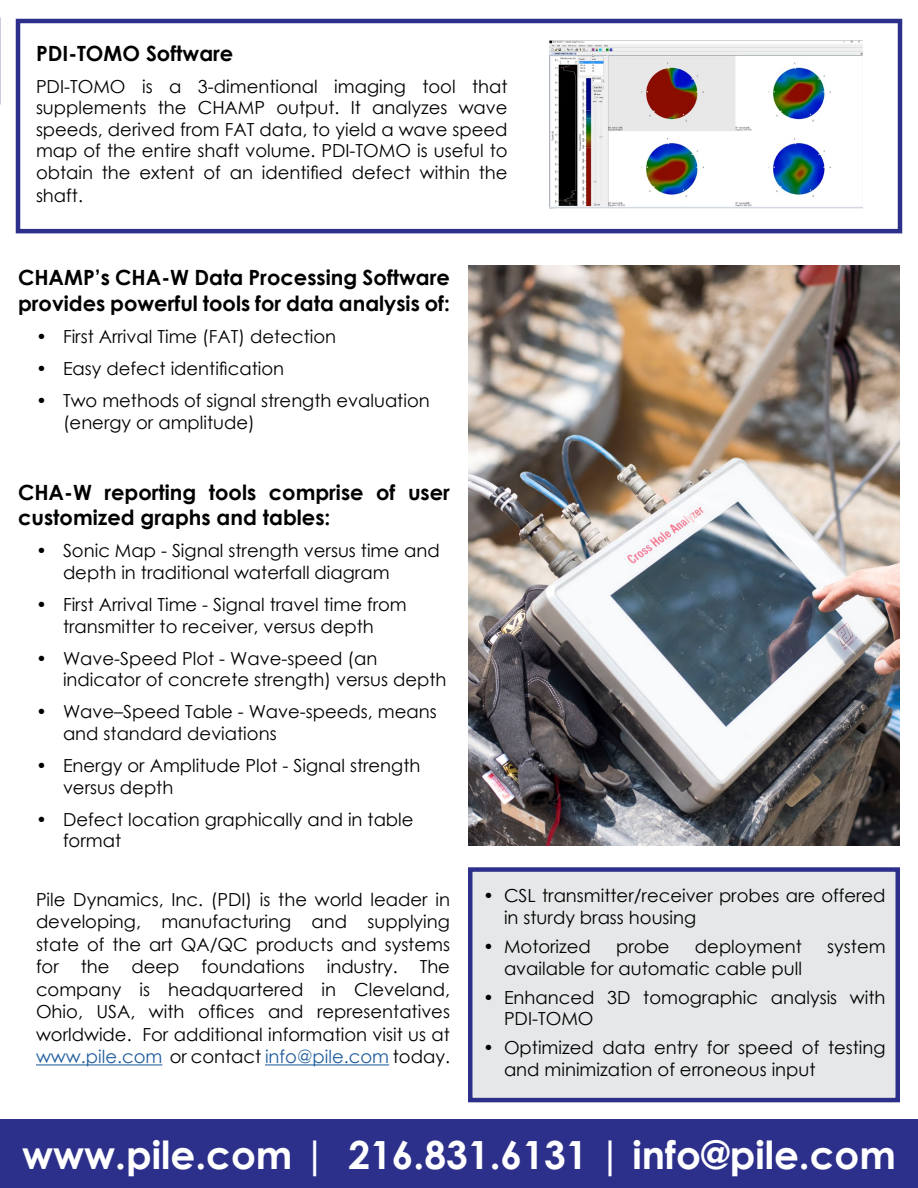
<style>
.page{position:relative;width:918px;height:1188px;background:#fff}
.page>*{position:absolute;margin:0;border:0;box-sizing:border-box;transform-origin:0 0}
.t1{font:700 38.85px "Century Gothic";color:#fff}
.t2{font:700 21px/25.2px "Century Gothic";color:#000}
.t3{font:18px/21.6px "Century Gothic";color:#000}
.s1{color:#215e9e}
</style>
<div class="page">
<img style="left:468px;top:265px;width:432px;height:581px">
<div style="left:0;top:1120px;width:918px;height:68px;background:#2d308b"></div>
<div style="left:16px;top:19px;width:886px;height:214px;border:4px solid #2d308b"></div>
<div style="left:468px;top:867px;width:432px;height:235px;background:#e6e7e8;border:4px solid #2d308b"></div>
<img style="left:549px;top:41px;width:313px;height:168px">
<hr style="left:36px;top:1064px;width:126px;height:1px;background:#215e9e">
<hr style="left:265px;top:1064px;width:124px;height:1px;background:#215e9e">
<p class="t2" style="left:36px;top:39px;width:199px">PDI-TOMO Software</p>
<p class="t3" style="left:36px;top:75px;width:473px;text-align:justify">PDI-TOMO is a 3-dimentional imaging tool that supplements the CHAMP output. It analyzes wave speeds, derived from FAT data, to yield a wave speed map of the entire shaft volume. PDI-TOMO is useful to obtain the extent of an identified defect within the</p>
<p class="t3" style="left:36px;top:185px;width:48px">shaft.</p>
<p class="t2" style="left:18px;top:264px;width:434px">CHAMP’s CHA-W Data Processing Software provides powerful tools for data analysis of:</p>
<p class="t3" style="left:36px;top:325px;width:302px">• First Arrival Time (FAT) detection</p>
<p class="t3" style="left:36px;top:357px;width:250px">• Easy defect identification</p>
<p class="t3" style="left:63px;top:389px;width:368px;text-indent:-27px">• Two methods of signal strength evaluation (energy or amplitude)</p>
<p class="t2" style="left:18px;top:479px;width:434px">CHA-W reporting tools comprise of user customized graphs and tables:</p>
<p class="t3" style="left:63px;top:540px;width:378px;text-indent:-27px">• Sonic Map - Signal strength versus time and depth in traditional waterfall diagram</p>
<p class="t3" style="left:36px;top:593px;width:372px;text-align:center">• First Arrival Time - Signal travel time from transmitter to receiver, versus depth</p>
<p class="t3" style="left:63px;top:647px;width:385px;text-indent:-27px">• Wave-Speed Plot - Wave-speed (an indicator of concrete strength) versus depth</p>
<p class="t3" style="left:63px;top:701px;width:375px;text-indent:-27px">• Wave–Speed Table - Wave-speeds, means and standard deviations</p>
<p class="t3" style="left:63px;top:754px;width:359px;text-indent:-27px">• Energy or Amplitude Plot - Signal strength versus depth</p>
<p class="t3" style="left:63px;top:808px;width:352px;text-indent:-27px">• Defect location graphically and in table format</p>
<p class="t3" style="left:36px;top:888px;width:416px;line-height:22.5px;text-align:justify">Pile Dynamics, Inc. (PDI) is the world leader in developing, manufacturing and supplying state of the art QA/QC products and systems for the deep foundations industry. The company is headquartered in Cleveland, Ohio, USA, with offices and representatives worldwide. For additional information visit us at <span class="s1">www.pile.com</span> or contact <span class="s1">info@pile.com</span> today.</p>
<p class="t3" style="left:504px;top:885px;width:383px;text-indent:-21px">• CSL transmitter/receiver probes are offered in sturdy brass housing</p>
<p class="t3" style="left:483px;top:935px;width:109px">• Motorized</p>
<p class="t3" style="left:616px;top:935px;width:55px">probe</p>
<p class="t3" style="left:695px;top:935px;width:109px">deployment</p>
<p class="t3" style="left:827px;top:935px;width:60px">system</p>
<p class="t3" style="left:504px;top:957px;width:300px">available for automatic cable pull</p>
<p class="t3" style="left:504px;top:986px;width:383px;text-indent:-21px">• Enhanced 3D tomographic analysis with<br>PDI-TOMO</p>
<p class="t3" style="left:504px;top:1037px;width:383px;text-indent:-21px">• Optimized data entry for speed of testing and minimization of erroneous input</p>
<h1 class="t1" style="left:22px;top:1126px;width:875px">www.pile.com | 216.831.6131 | info@pile.com</h1>
</div>
